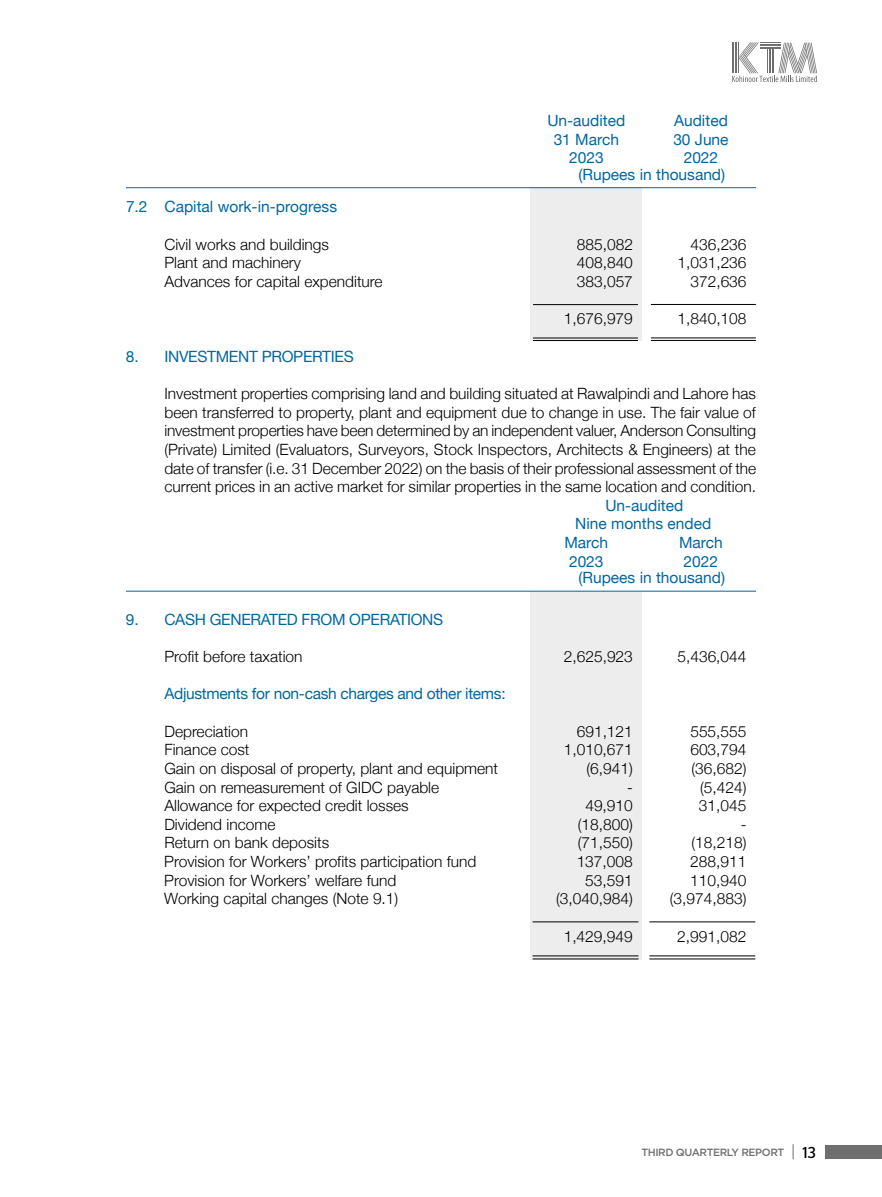
<style>
.page{position:relative;width:882px;height:1197px;background:#fff}
.page>*{position:absolute;margin:0;border:0;box-sizing:border-box;transform-origin:0 0}
.t1{font:300 15.58px/18.7px "Helvetica Neue";color:#000;text-align:justify}
.t2{font:15.58px/16.4px "Helvetica Neue";color:#00689e}
.t3{font:15.58px "Helvetica Neue";letter-spacing:-.02em;color:#00689e}
.t4{font:500 10.5px "Gotham";letter-spacing:-.04em;color:#706f6f}
.s1{font-family:"Stag Sans";font-weight:400;font-size:15.75px;color:#000}
</style>
<div class="page">
<svg style="left:732px;top:42px;width:85px;height:40px"></svg>
<div style="left:825px;top:1145px;width:57px;height:14px;background:#706f6f"></div>
<svg style="left:793px;top:1144px;width:1px;height:15px"></svg>
<div style="left:530px;top:591px;width:112px;height:368px;background:#ededed"></div>
<div style="left:530px;top:188px;width:112px;height:153px;background:#ededed"></div>
<hr style="left:651px;top:337px;width:105px;height:1px;background:#000">
<hr style="left:533px;top:338px;width:105px;height:1px;background:#000">
<hr style="left:651px;top:340px;width:105px;height:1px;background:#000">
<hr style="left:533px;top:340px;width:105px;height:1px;background:#000">
<hr style="left:651px;top:304px;width:105px;height:1px;background:#000">
<hr style="left:533px;top:304px;width:105px;height:1px;background:#000">
<hr style="left:126px;top:187px;width:630px;height:1px;background:#00689e">
<hr style="left:126px;top:591px;width:630px;height:1px;background:#00689e">
<hr style="left:649px;top:958px;width:106px;height:1px;background:#000">
<hr style="left:533px;top:958px;width:106px;height:1px;background:#000">
<hr style="left:649px;top:955px;width:106px;height:1px;background:#000">
<hr style="left:533px;top:955px;width:106px;height:1px;background:#000">
<hr style="left:649px;top:921px;width:106px;height:1px;background:#000">
<hr style="left:533px;top:921px;width:106px;height:1px;background:#000">
<p class="t2" style="left:547px;top:112px;width:80px">Un-audited</p>
<p class="t2" style="left:674px;top:112px;width:55px">Audited</p>
<p class="t2" style="left:554px;top:131px;width:67px">31 March</p>
<p class="t2" style="left:673px;top:131px;width:57px">30 June</p>
<p class="t2" style="left:569px;top:149px;width:36px">2023</p>
<p class="t2" style="left:578px;top:149px;width:148px;text-indent:105px">2022 (Rupees in thousand)</p>
<p class="t2" style="left:126px;top:198px;width:213px">7.2 Capital work-in-progress</p>
<p class="t1" style="left:164px;top:235px;width:166px">Civil works and buildings</p>
<p class="t1" style="left:577px;top:235px;width:58px">885,082</p>
<p class="t1" style="left:690px;top:235px;width:58px">436,236</p>
<p class="t1" style="left:164px;top:253px;width:138px">Plant and machinery</p>
<p class="t1" style="left:577px;top:253px;width:58px">408,840</p>
<p class="t1" style="left:677px;top:253px;width:71px">1,031,236</p>
<p class="t1" style="left:164px;top:272px;width:220px">Advances for capital expenditure</p>
<p class="t1" style="left:577px;top:272px;width:58px">383,057</p>
<p class="t1" style="left:690px;top:272px;width:58px">372,636</p>
<p class="t1" style="left:564px;top:309px;width:71px">1,676,979</p>
<p class="t1" style="left:677px;top:309px;width:71px">1,840,108</p>
<p class="t3" style="left:126px;top:347px;width:229px">8. INVESTMENT PROPERTIES</p>
<p class="t1" style="left:164px;top:384px;width:593px">Investment properties comprising land and building situated at Rawalpindi and Lahore has been transferred to property, plant and equipment due to change in use. The fair value of investment properties have been determined by an independent valuer, Anderson Consulting (Private) Limited (Evaluators, Surveyors, Stock Inspectors, Architects &amp; Engineers) at the date of transfer (i.e. 31 December 2022) on the basis of their professional assessment of the current prices in an active market for similar properties in the same location and condition.</p>
<p class="t2" style="left:605px;top:497px;width:80px">Un-audited</p>
<p class="t2" style="left:575px;top:515px;width:138px">Nine months ended</p>
<p class="t2" style="left:564px;top:534px;width:45px">March</p>
<p class="t2" style="left:679px;top:534px;width:45px">March</p>
<p class="t2" style="left:569px;top:553px;width:36px">2023</p>
<p class="t2" style="left:578px;top:553px;width:148px;text-indent:105px">2022 (Rupees in thousand)</p>
<p class="t3" style="left:126px;top:610px;width:319px">9. CASH GENERATED FROM OPERATIONS</p>
<p class="t1" style="left:164px;top:647px;width:140px">Profit before taxation</p>
<p class="t1" style="left:564px;top:647px;width:71px">2,625,923</p>
<p class="t1" style="left:677px;top:647px;width:71px">5,436,044</p>
<p class="t3" style="left:164px;top:684px;width:343px">Adjustments for non-cash charges and other items:</p>
<p class="t1" style="left:164px;top:721px;width:85px">Depreciation</p>
<p class="t1" style="left:577px;top:721px;width:58px">691,121</p>
<p class="t1" style="left:690px;top:721px;width:58px">555,555</p>
<p class="t1" style="left:164px;top:740px;width:87px">Finance cost</p>
<p class="t1" style="left:564px;top:740px;width:71px">1,010,671</p>
<p class="t1" style="left:690px;top:740px;width:58px">603,794</p>
<p class="t1" style="left:164px;top:759px;width:335px">Gain on disposal of property, plant and equipment</p>
<p class="t1" style="left:587px;top:759px;width:48px">(6,941)</p>
<p class="t1" style="left:692px;top:759px;width:57px">(36,682)</p>
<p class="t1" style="left:164px;top:777px;width:276px">Gain on remeasurement of GIDC payable</p>
<p class="t1" style="left:627px;top:777px;width:7px">-</p>
<p class="t1" style="left:700px;top:777px;width:48px">(5,424)</p>
<p class="t1" style="left:164px;top:796px;width:246px">Allowance for expected credit losses</p>
<p class="t1" style="left:585px;top:796px;width:49px">49,910</p>
<p class="t1" style="left:699px;top:796px;width:49px">31,045</p>
<p class="t1" style="left:164px;top:815px;width:113px">Dividend income</p>
<p class="t1" style="left:578px;top:815px;width:57px">(18,800)</p>
<p class="t1" style="left:741px;top:815px;width:7px">-</p>
<p class="t1" style="left:164px;top:833px;width:166px">Return on bank deposits</p>
<p class="t1" style="left:578px;top:833px;width:57px">(71,550)</p>
<p class="t1" style="left:691px;top:833px;width:57px">(18,218)</p>
<p class="t1" style="left:164px;top:852px;width:313px">Provision for Workers’ profits participation fund</p>
<p class="t1" style="left:577px;top:852px;width:58px">137,008</p>
<p class="t1" style="left:690px;top:852px;width:58px">288,911</p>
<p class="t1" style="left:164px;top:871px;width:234px">Provision for Workers’ welfare fund</p>
<p class="t1" style="left:585px;top:871px;width:49px">53,591</p>
<p class="t1" style="left:690px;top:871px;width:58px">110,940</p>
<p class="t1" style="left:164px;top:889px;width:236px">Working capital changes (Note 9.1)</p>
<p class="t1" style="left:556px;top:889px;width:78px">(3,040,984)</p>
<p class="t1" style="left:670px;top:889px;width:78px">(3,974,883)</p>
<p class="t1" style="left:564px;top:926px;width:71px">1,429,949</p>
<p class="t1" style="left:677px;top:926px;width:71px">2,991,082</p>
<p class="t4" style="left:641px;top:1145px;width:176px">THIRD QUARTERLY REPORT <span class="s1">13</span></p>
</div>
